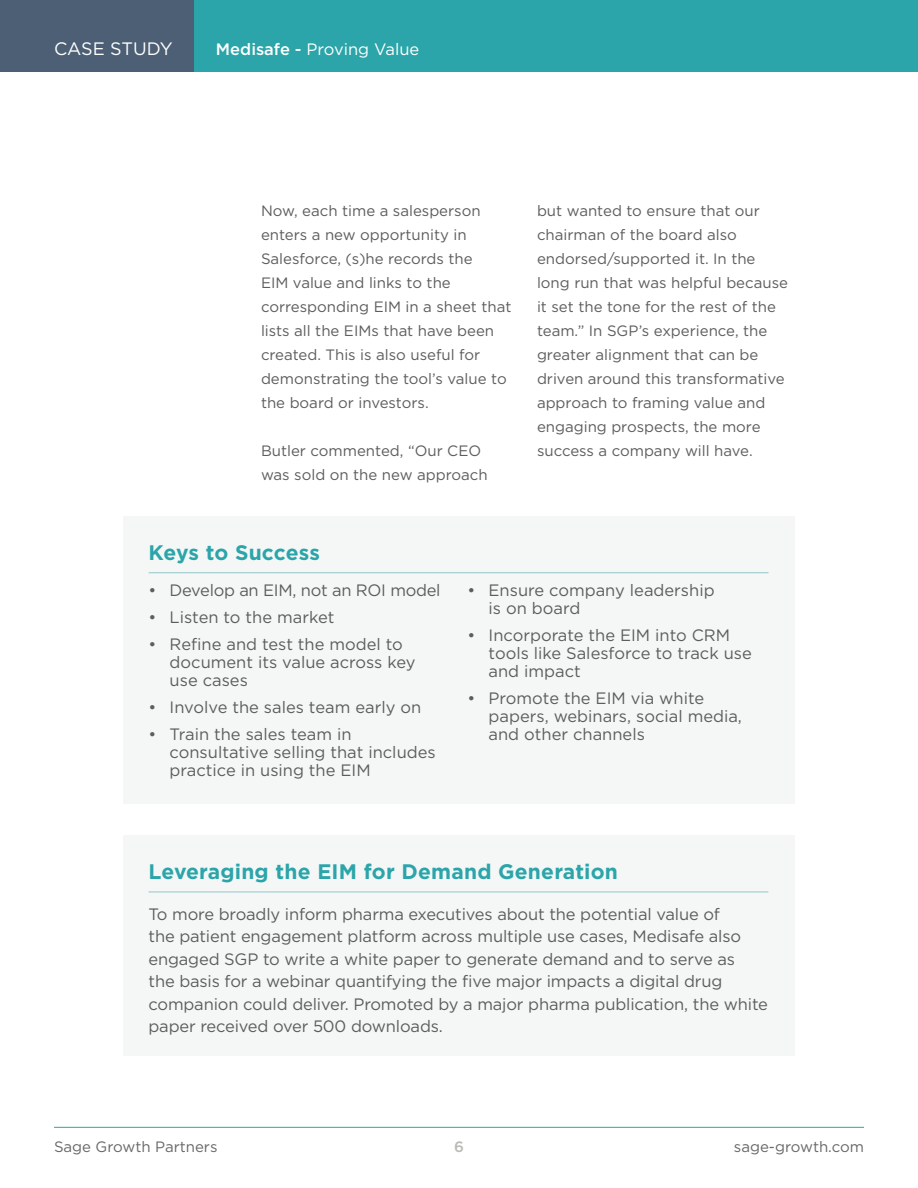
<style>
.page{position:relative;width:918px;height:1188px;background:#fff}
.page>*{position:absolute;margin:0;border:0;box-sizing:border-box;transform-origin:0 0}
.t1{font:700 21px "Gotham";letter-spacing:.01em;color:#2ba5a9}
.t2{font:18px "Gotham";color:#fff}
.t3{font:16.5px/18px "Gotham";letter-spacing:-.01em;color:#5d5d5d}
.t4{font:16.5px "Gotham";color:#fff}
.t5{font:15px/24px "Gotham";color:#5d5d5d}
.t6{font:15px "Gotham";color:#696868}
.t7{font:500 15px "Gotham";color:#b9b9b6}
.s1{font-weight:500}
</style>
<div class="page">
<div style="left:0;top:0;width:918px;height:72px;background:#2ba5a9"></div>
<div style="left:0;top:0;width:194px;height:72px;background:#4d5f75"></div>
<hr style="left:54px;top:1127px;width:810px;height:1px;background:#2ba5a9">
<div style="left:123px;top:516px;width:672px;height:288px;background:#f5f7f7"></div>
<hr style="left:149px;top:572px;width:620px;height:1px;background:#9ecbcf">
<div style="left:123px;top:835px;width:672px;height:221px;background:#f5f7f7"></div>
<hr style="left:148px;top:891px;width:620px;height:1px;background:#9ecbcf">
<p class="t2" style="left:54px;top:37px;width:120px">CASE STUDY</p>
<p class="t4" style="left:216px;top:39px;width:205px"><span class="s1">Medisafe -</span> Proving Value</p>
<p class="t5" style="left:261px;top:198px;width:252px">Now, each time a salesperson enters a new opportunity in<br>Salesforce, (s)he records the<br>EIM value and links to the corresponding EIM in a sheet that lists all the EIMs that have been created. This is also useful for demonstrating the tool’s value to the board or investors.</p>
<p class="t5" style="left:261px;top:438px;width:228px">Butler commented, “Our CEO was sold on the new approach</p>
<p class="t5" style="left:537px;top:198px;width:253px">but wanted to ensure that our chairman of the board also endorsed/supported it. In the long run that was helpful because it set the tone for the rest of the team.” In SGP’s experience, the greater alignment that can be driven around this transformative approach to framing value and engaging prospects, the more success a company will have.</p>
<p class="t1" style="left:149px;top:539px;width:173px">Keys to Success</p>
<p class="t3" style="left:149px;top:581px;width:293px">• Develop an EIM, not an ROI model</p>
<p class="t3" style="left:149px;top:608px;width:187px">• Listen to the market</p>
<p class="t3" style="left:170px;top:635px;width:247px;text-indent:-21px">• Refine and test the model to document its value across key use cases</p>
<p class="t3" style="left:149px;top:698px;width:274px">• Involve the sales team early on</p>
<p class="t3" style="left:170px;top:725px;width:268px;text-indent:-21px">• Train the sales team in consultative selling that includes practice in using the EIM</p>
<p class="t3" style="left:489px;top:581px;width:228px;text-indent:-21px">• Ensure company leadership is on board</p>
<p class="t3" style="left:489px;top:626px;width:265px;text-indent:-21px">• Incorporate the EIM into CRM tools like Salesforce to track use and impact</p>
<p class="t3" style="left:489px;top:689px;width:255px;text-indent:-21px">• Promote the EIM via white papers, webinars, social media, and other channels</p>
<p class="t1" style="left:148px;top:858px;width:471px">Leveraging the EIM for Demand Generation</p>
<p class="t3" style="left:148px;top:902px;width:621px;line-height:22.5px">To more broadly inform pharma executives about the potential value of<br>the patient engagement platform across multiple use cases, Medisafe also engaged SGP to write a white paper to generate demand and to serve as<br>the basis for a webinar quantifying the five major impacts a digital drug companion could deliver. Promoted by a major pharma publication, the white paper received over 500 downloads.</p>
<p class="t6" style="left:54px;top:1137px;width:165px">Sage Growth Partners</p>
<p class="t7" style="left:454px;top:1137px;width:11px">6</p>
<p class="t6" style="left:734px;top:1137px;width:132px">sage-growth.com</p>
</div>
